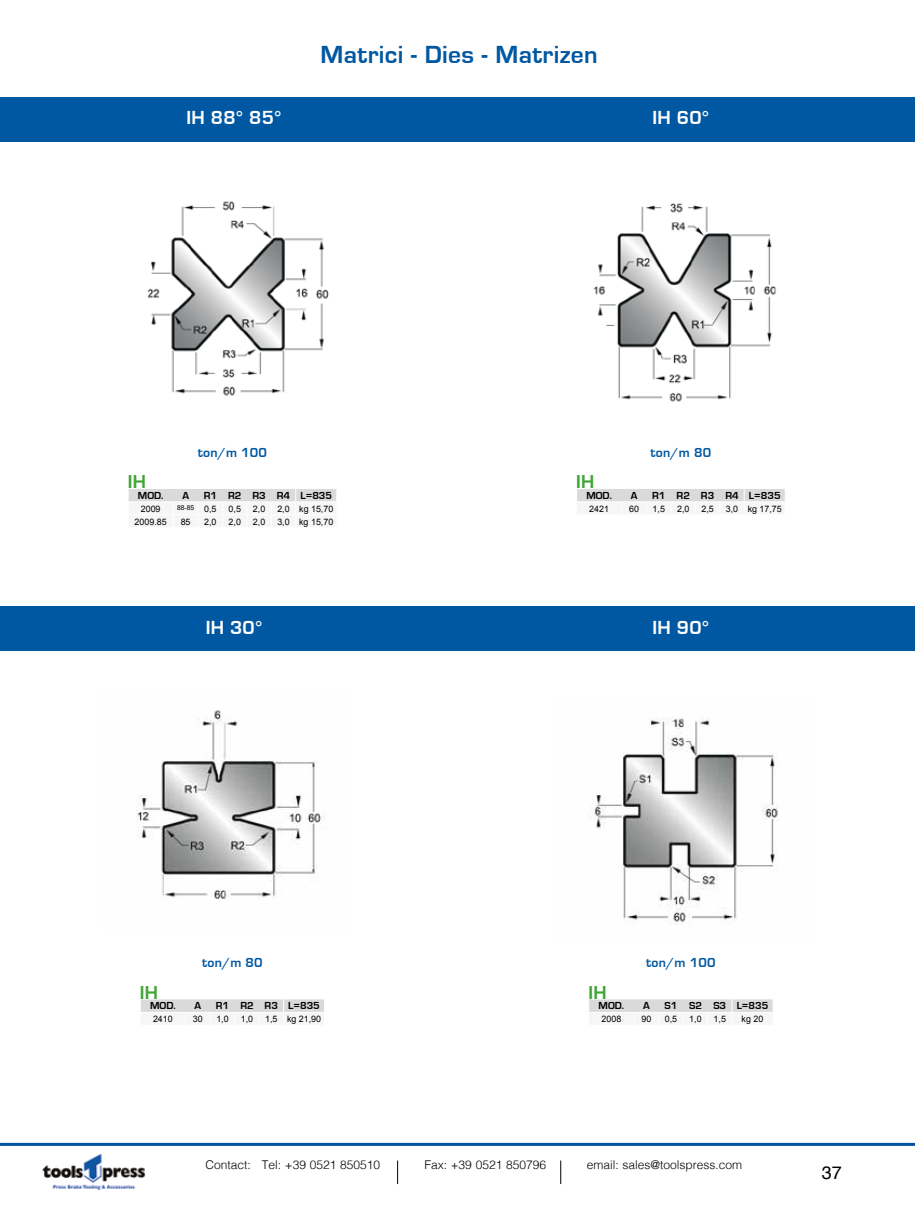
<style>
.page{position:relative;width:915px;height:1212px;background:#fff}
.page>*{position:absolute;margin:0;border:0;box-sizing:border-box;transform-origin:0 0}
.t1{font:700 25.5px "Eurostile";letter-spacing:.015em;color:#0058a2}
.t2{font:700 19.5px "Eurostile";letter-spacing:.015em;color:#fff}
.t3{font:700 19.35px "Eurostile";letter-spacing:.015em;color:#3fa535}
.t4{font:18px "Helvetica";color:#000}
.t5{font:700 13.5px "Eurostile";letter-spacing:.015em;color:#0058a2}
.t6{font:300 12px "Helvetica";color:#000}
.t7{font:700 10.5px "Eurostile";color:#000}
.t8{font:8.85px "Arial";color:#000}
.t9{font:6.75px "Arial";color:#000}
.s1{font-size:8.85px}
</style>
<div class="page">
<div style="left:0;top:97px;width:914px;height:45px;background:#0058a2"></div>
<div style="left:0;top:606px;width:914px;height:44px;background:#0058a2"></div>
<img style="left:42px;top:1154px;width:104px;height:36px">
<hr style="left:0;top:1143px;width:914px;height:3px;background:#0053a1">
<svg style="left:397px;top:1160px;width:1px;height:24px"></svg>
<svg style="left:560px;top:1160px;width:1px;height:24px"></svg>
<svg style="left:128px;top:489px;width:208px;height:13px"></svg>
<svg style="left:141px;top:999px;width:183px;height:13px"></svg>
<svg style="left:577px;top:489px;width:208px;height:13px"></svg>
<svg style="left:589px;top:999px;width:184px;height:13px"></svg>
<img style="left:147px;top:201px;width:182px;height:195px">
<img style="left:594px;top:203px;width:183px;height:199px">
<img style="left:136px;top:710px;width:190px;height:189px">
<img style="left:589px;top:717px;width:189px;height:208px">
<h1 class="t1" style="left:320px;top:41px;width:278px">Matrici - Dies - Matrizen</h1>
<h2 class="t2" style="left:186px;top:107px;width:97px">IH 88° 85°</h2>
<h2 class="t2" style="left:652px;top:107px;width:58px">IH 60°</h2>
<h3 class="t3" style="left:128px;top:471px;width:20px">IH</h3>
<h3 class="t5" style="left:198px;top:445px;width:71px">ton/m 100</h3>
<h3 class="t5" style="left:650px;top:445px;width:62px">ton/m 80</h3>
<h3 class="t3" style="left:576px;top:471px;width:20px">IH</h3>
<p class="t7" style="left:138px;top:489px;width:27px">MOD.</p>
<p class="t7" style="left:182px;top:489px;width:8px">A</p>
<p class="t7" style="left:203px;top:489px;width:130px">R1 R2 R3 R4 L=835</p>
<p class="t8" style="left:141px;top:503px;width:21px">2009</p>
<p class="t9" style="left:177px;top:503px;width:41px">88-85 <span class="s1">0,5</span></p>
<p class="t8" style="left:228px;top:503px;width:14px">0,5</p>
<p class="t8" style="left:253px;top:503px;width:14px">2,0</p>
<p class="t8" style="left:277px;top:503px;width:57px">2,0 kg 15,70</p>
<p class="t8" style="left:135px;top:516px;width:34px">2009.85</p>
<p class="t8" style="left:181px;top:516px;width:11px">85</p>
<p class="t8" style="left:204px;top:516px;width:14px">2,0</p>
<p class="t8" style="left:228px;top:516px;width:14px">2,0</p>
<p class="t8" style="left:253px;top:516px;width:14px">2,0</p>
<p class="t8" style="left:277px;top:516px;width:57px">3,0 kg 15,70</p>
<p class="t7" style="left:586px;top:489px;width:27px">MOD.</p>
<p class="t7" style="left:630px;top:489px;width:8px">A</p>
<p class="t7" style="left:652px;top:489px;width:130px">R1 R2 R3 R4 L=835</p>
<p class="t8" style="left:589px;top:503px;width:21px">2421</p>
<p class="t8" style="left:629px;top:503px;width:11px">60</p>
<p class="t8" style="left:652px;top:503px;width:14px">1,5</p>
<p class="t8" style="left:676px;top:503px;width:14px">2,0</p>
<p class="t8" style="left:701px;top:503px;width:14px">2,5</p>
<p class="t8" style="left:725px;top:503px;width:57px">3,0 kg 17,75</p>
<h2 class="t2" style="left:206px;top:617px;width:58px">IH 30°</h2>
<h2 class="t2" style="left:652px;top:617px;width:58px">IH 90°</h2>
<h3 class="t3" style="left:140px;top:981px;width:20px">IH</h3>
<h3 class="t5" style="left:202px;top:955px;width:62px">ton/m 80</h3>
<h3 class="t5" style="left:646px;top:955px;width:71px">ton/m 100</h3>
<h3 class="t3" style="left:588px;top:981px;width:20px">IH</h3>
<p class="t7" style="left:150px;top:1000px;width:27px">MOD.</p>
<p class="t7" style="left:194px;top:1000px;width:8px">A</p>
<p class="t7" style="left:216px;top:1000px;width:105px">R1 R2 R3 L=835</p>
<p class="t8" style="left:153px;top:1013px;width:21px">2410</p>
<p class="t8" style="left:193px;top:1013px;width:11px">30</p>
<p class="t8" style="left:216px;top:1013px;width:14px">1,0</p>
<p class="t8" style="left:241px;top:1013px;width:14px">1,0</p>
<p class="t8" style="left:265px;top:1013px;width:57px">1,5 kg 21,90</p>
<p class="t7" style="left:598px;top:1000px;width:27px">MOD.</p>
<p class="t7" style="left:642px;top:1000px;width:8px">A</p>
<p class="t7" style="left:664px;top:1000px;width:105px">S1 S2 S3 L=835</p>
<p class="t8" style="left:601px;top:1013px;width:21px">2008</p>
<p class="t8" style="left:641px;top:1013px;width:11px">90</p>
<p class="t8" style="left:664px;top:1013px;width:14px">0,5</p>
<p class="t8" style="left:689px;top:1013px;width:14px">1,0</p>
<p class="t8" style="left:713px;top:1013px;width:14px">1,5</p>
<p class="t8" style="left:741px;top:1013px;width:23px">kg 20</p>
<h3 class="t6" style="left:205px;top:1155px;width:176px">Contact: Tel: +39 0521 850510</h3>
<h3 class="t6" style="left:424px;top:1155px;width:123px">Fax: +39 0521 850796</h3>
<h3 class="t6" style="left:586px;top:1155px;width:157px">email: sales@toolspress.com</h3>
<h3 class="t4" style="left:821px;top:1159px;width:22px">37</h3>
</div>
